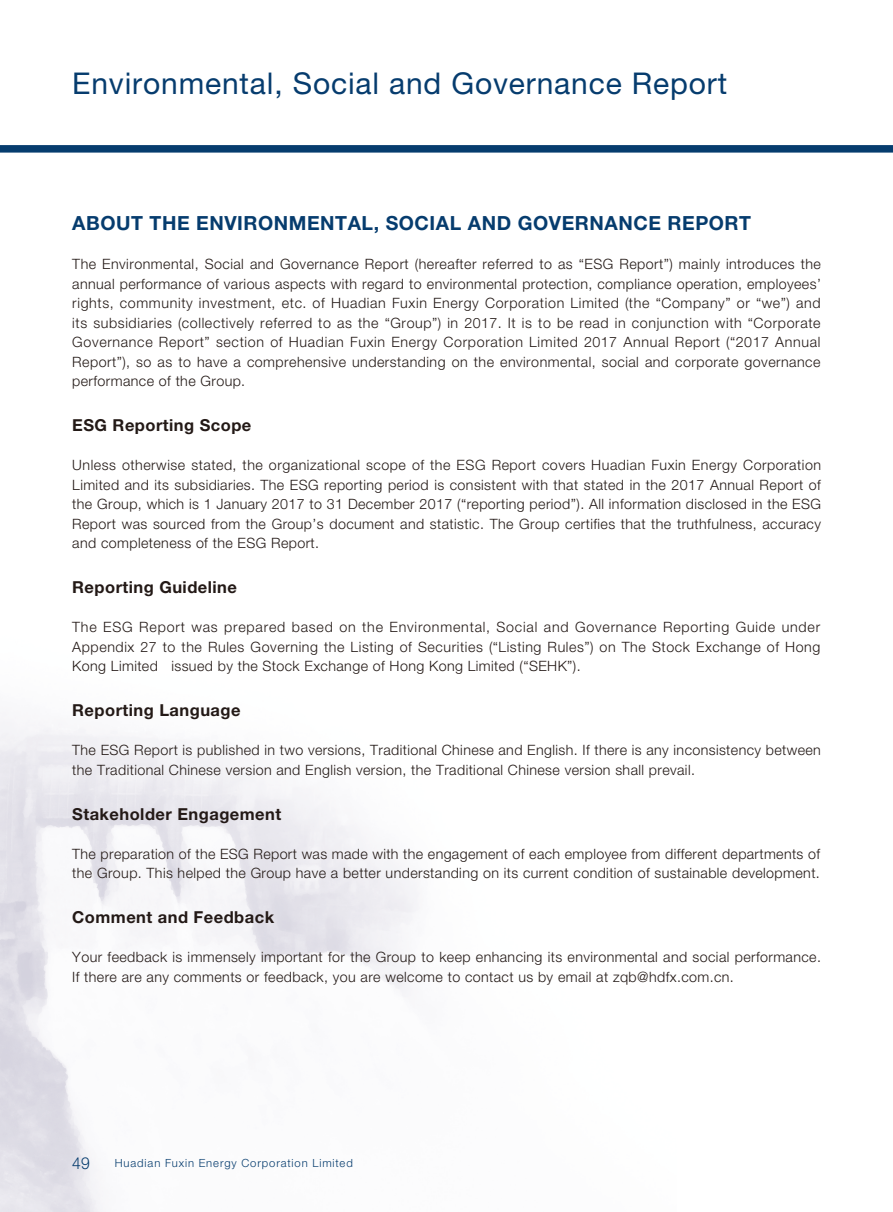
<style>
.page{position:relative;width:893px;height:1212px;background:#fff}
.page>*{position:absolute;margin:0;border:0;box-sizing:border-box;transform-origin:0 0}
.t1{font:30px "Helvetica Neue LT Std";letter-spacing:.03em;color:#063c6e}
.t2{font:700 19.5px "Helvetica Neue LT Std";letter-spacing:.03em;color:#063c6e}
.t3{font:700 16.5px "Helvetica Neue LT Std";letter-spacing:.03em;color:#231916}
.t4{font:300 16.5px "Helvetica Neue LT Std";color:#063c6e;scale:.95 1}
.t5{font:300 14.25px/19.5px "Helvetica Neue LT Std";letter-spacing:.03em;color:#231916}
.t6{font:300 14.25px "Helvetica Neue LT Std";letter-spacing:.055em;color:#231916}
.t7{font:300 11.25px "Helvetica Neue LT Std";letter-spacing:.08em;color:#063c6e}
</style>
<div class="page">
<img style="left:0;top:721px;width:418px;height:491px">
<div style="left:0;top:145px;width:893px;height:8px;background:#063c6e"></div>
<h1 class="t1" style="left:72px;top:65px;width:656px">Environmental, Social and Governance Report</h1>
<h2 class="t2" style="left:72px;top:211px;width:680px">ABOUT THE ENVIRONMENTAL, SOCIAL AND GOVERNANCE REPORT</h2>
<p class="t5" style="left:72px;top:254px;width:750px;text-align:justify">The Environmental, Social and Governance Report (hereafter referred to as “ESG Report”) mainly introduces the annual performance of various aspects with regard to environmental protection, compliance operation, employees‘ rights, community investment, etc. of Huadian Fuxin Energy Corporation Limited (the “Company” or “we”) and its subsidiaries (collectively referred to as the “Group”) in 2017. It is to be read in conjunction with “Corporate Governance Report” section of Huadian Fuxin Energy Corporation Limited 2017 Annual Report (“2017 Annual Report”), so as to have a comprehensive understanding on the environmental, social and corporate governance performance of the Group.</p>
<p class="t3" style="left:72px;top:415px;width:181px">ESG Reporting Scope</p>
<p class="t5" style="left:72px;top:455px;width:750px;text-align:justify">Unless otherwise stated, the organizational scope of the ESG Report covers Huadian Fuxin Energy Corporation Limited and its subsidiaries. The ESG reporting period is consistent with that stated in the 2017 Annual Report of the Group, which is 1 January 2017 to 31 December 2017 (“reporting period”). All information disclosed in the ESG Report was sourced from the Group s’ document and statistic. The Group certifies that the truthfulness, accuracy and completeness of the ESG Report.</p>
<p class="t3" style="left:72px;top:577px;width:166px">Reporting Guideline</p>
<p class="t5" style="left:782px;top:617px;width:40px">under</p>
<p class="t5" style="left:103px;top:617px;width:31px">ESG</p>
<p class="t5" style="left:496px;top:617px;width:42px">Social</p>
<p class="t6" style="left:575px;top:618px;width:83px">Governance</p>
<p class="t5" style="left:736px;top:617px;width:41px">Guide</p>
<p class="t5" style="left:72px;top:617px;width:26px">The</p>
<p class="t5" style="left:72px;top:636px;width:750px">Appendix 27 to the Rules Governing the Listing of Securities (“Listing Rules”) on The Stock Exchange of Hong</p>
<p class="t5" style="left:171px;top:656px;width:411px">issued by the Stock Exchange of Hong Kong Limited (“SEHK .(“</p>
<p class="t5" style="left:139px;top:617px;width:47px">Report</p>
<p class="t6" style="left:224px;top:618px;width:63px">prepared</p>
<p class="t5" style="left:292px;top:617px;width:43px">based</p>
<p class="t5" style="left:362px;top:617px;width:22px">the</p>
<p class="t6" style="left:389px;top:618px;width:102px">Environmental,</p>
<p class="t5" style="left:544px;top:617px;width:26px">and</p>
<p class="t6" style="left:663px;top:618px;width:68px">Reporting</p>
<p class="t5" style="left:191px;top:617px;width:28px">was</p>
<p class="t5" style="left:339px;top:617px;width:18px">on</p>
<p class="t5" style="left:72px;top:656px;width:87px">Kong Limited</p>
<p class="t3" style="left:72px;top:700px;width:170px">Reporting Language</p>
<p class="t5" style="left:72px;top:740px;width:750px">The ESG Report is published in two versions, Traditional Chinese and English If. there is any inconsistency between the Traditional Chinese version and English version, the Traditional Chinese version shall prevail.</p>
<p class="t3" style="left:72px;top:803px;width:210px">Stakeholder Engagement</p>
<p class="t5" style="left:72px;top:843px;width:749px">The preparation of the ESG Report was made with the engagement of each employee from different departments of the Group. This helped the Group have a better understanding on its current condition of sustainable development.</p>
<p class="t3" style="left:72px;top:907px;width:203px">Comment and Feedback</p>
<p class="t5" style="left:72px;top:947px;width:750px">Your feedback is immensely important for the Group to keep enhancing its environmental and social performance.<br>If there are any comments or feedback, you are welcome to contact us by email at zqb@hdfx.com.cn.</p>
<p class="t4" style="left:72px;top:1153px;width:20px">49</p>
<p class="t7" style="left:115px;top:1156px;width:240px">Huadian Fuxin Energy Corporation Limited</p>
</div>
